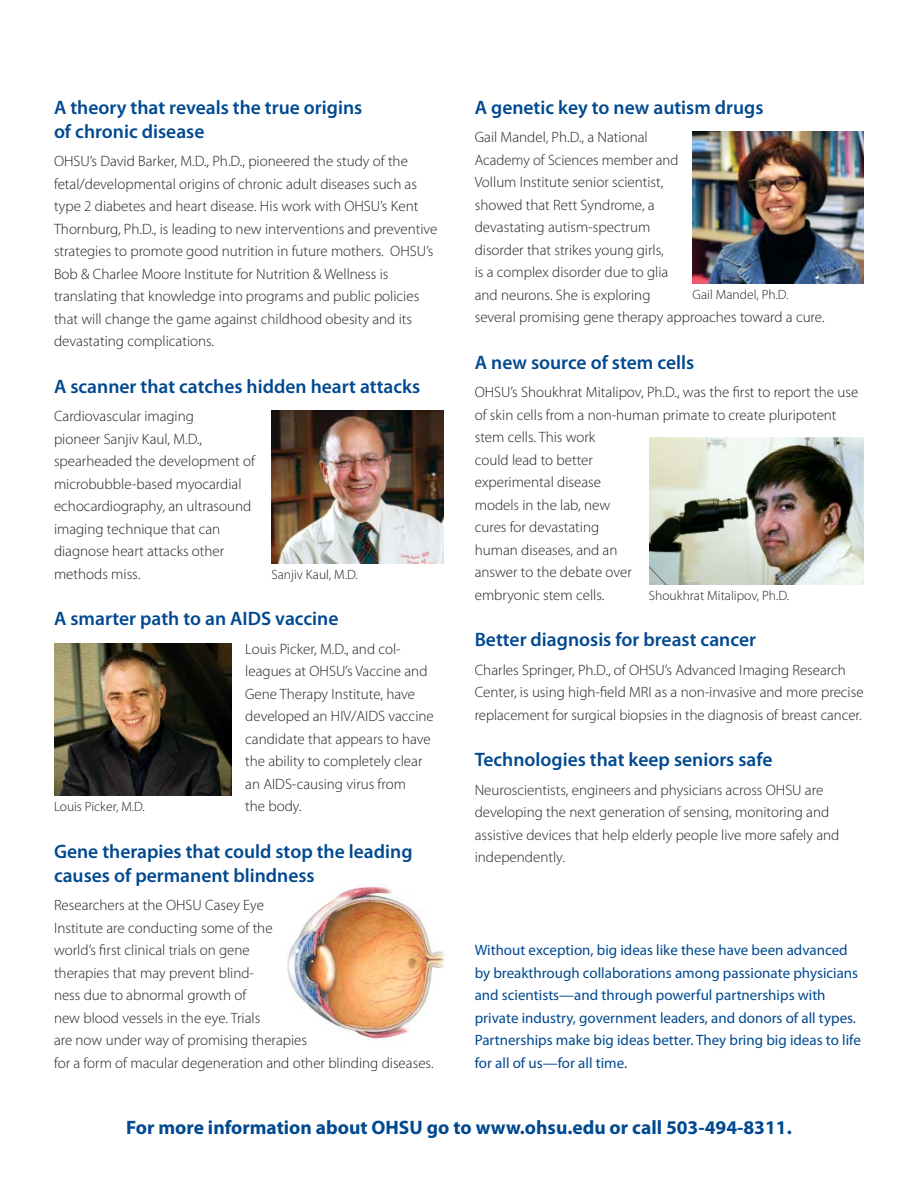
<style>
.page{position:relative;width:918px;height:1188px;background:#fff}
.page>*{position:absolute;margin:0;border:0;box-sizing:border-box;transform-origin:0 0}
.t1{font:600 19.5px/24px "Myriad Pro";color:#004990}
.t2{font:700 19.5px "Myriad Pro";color:#004990}
.t3{font:300 15px/22.5px "Myriad Pro";color:#231f20}
.t4{font:15px/22.5px "Myriad Pro";color:#004990}
.t5{font:300 13.5px "Myriad Pro";color:#231f20}
</style>
<div class="page">
<img style="left:287px;top:886px;width:157px;height:153px">
<img style="left:54px;top:644px;width:178px;height:152px">
<img style="left:272px;top:411px;width:171px;height:152px">
<img style="left:693px;top:131px;width:171px;height:152px">
<img style="left:649px;top:438px;width:215px;height:146px">
<h1 class="t1" style="left:54px;top:97px;width:310px">A theory that reveals the true origins of chronic disease</h1>
<p class="t3" style="left:54px;top:151px;width:385px">OHSU’s David Barker, M.D., Ph.D., pioneered the study of the fetal/developmental origins of chronic adult diseases such as type 2 diabetes and heart disease. His work with OHSU’s Kent Thornburg, Ph.D., is leading to new interventions and preventive strategies to promote good nutrition in future mothers. OHSU’s Bob &amp; Charlee Moore Institute for Nutrition &amp; Wellness is translating that knowledge into programs and public policies that will change the game against childhood obesity and its devastating complications.</p>
<h1 class="t1" style="left:54px;top:376px;width:368px">A scanner that catches hidden heart attacks</h1>
<p class="t3" style="left:54px;top:406px;width:203px">Cardiovascular imaging<br>pioneer Sanjiv Kaul, M.D., spearheaded the development of microbubble-based myocardial echocardiography, an ultrasound imaging technique that can diagnose heart attacks other methods miss.</p>
<h1 class="t1" style="left:54px;top:609px;width:286px">A smarter path to an AIDS vaccine</h1>
<p class="t3" style="left:245px;top:639px;width:190px">Louis Picker, M.D., and col&shy;leagues at OHSU’s Vaccine and<br>Gene Therapy Institute, have developed an HIV/AIDS vaccine candidate that appears to have the ability to completely clear an AIDS-causing virus from<br>the body.</p>
<h1 class="t1" style="left:54px;top:841px;width:360px">Gene therapies that could stop the leading causes of permanent blindness</h1>
<p class="t3" style="left:54px;top:895px;width:381px">Researchers at the OHSU Casey Eye<br>Institute are conducting some of the<br>world’s first clinical trials on gene<br>therapies that may prevent blind-<br>ness due to abnormal growth of<br>new blood vessels in the eye. Trials<br>are now under way of promising therapies<br>for a form of macular degeneration and other blinding diseases.</p>
<p class="t5" style="left:272px;top:569px;width:88px">Sanjiv Kaul, M.D.</p>
<p class="t5" style="left:54px;top:802px;width:92px">Louis Picker, M.D.</p>
<h1 class="t1" style="left:475px;top:97px;width:290px">A genetic key to new autism drugs</h1>
<p class="t3" style="left:475px;top:127px;width:351px">Gail Mandel, Ph.D., a National<br>Academy of Sciences member and<br>Vollum Institute senior scientist,<br>showed that Rett Syndrome, a<br>devastating autism-spectrum<br>disorder that strikes young girls,<br>is a complex disorder due to glia<br>and neurons. She is exploring<br>several promising gene therapy approaches toward a cure.</p>
<h1 class="t1" style="left:475px;top:352px;width:221px">A new source of stem cells</h1>
<p class="t3" style="left:475px;top:382px;width:385px">OHSU’s Shoukhrat Mitalipov, Ph.D., was the first to report the use of skin cells from a non-human primate to create pluripotent stem cells. This work<br>could lead to better<br>experimental disease<br>models in the lab, new<br>cures for devastating<br>human diseases, and an<br>answer to the debate over<br>embryonic stem cells.</p>
<h1 class="t1" style="left:475px;top:630px;width:283px">Better diagnosis for breast cancer</h1>
<p class="t3" style="left:475px;top:660px;width:390px">Charles Springer, Ph.D., of OHSU’s Advanced Imaging Research<br>Center, is using high-field MRI as a non-invasive and more precise replacement for surgical biopsies in the diagnosis of breast cancer.</p>
<h1 class="t1" style="left:475px;top:750px;width:299px">Technologies that keep seniors safe</h1>
<p class="t3" style="left:475px;top:780px;width:366px">Neuroscientists, engineers and physicians across OHSU are developing the next generation of sensing, monitoring and assistive devices that help elderly people live more safely and independently.</p>
<p class="t5" style="left:693px;top:289px;width:98px">Gail Mandel, Ph.D.</p>
<p class="t5" style="left:649px;top:590px;width:142px">Shoukhrat Mitalipov, Ph.D.</p>
<p class="t4" style="left:475px;top:940px;width:388px">Without exception, big ideas like these have been advanced by breakthrough collaborations among passionate physicians and scientists—and through powerful partnerships with private industry, government leaders, and donors of all types.<br>Partnerships make big ideas better. They bring big ideas to life for all of us—for all time.</p>
<h1 class="t2" style="left:126px;top:1120px;width:667px">For more information about OHSU go to www.ohsu.edu or call 503-494-8311.</h1>
</div>
